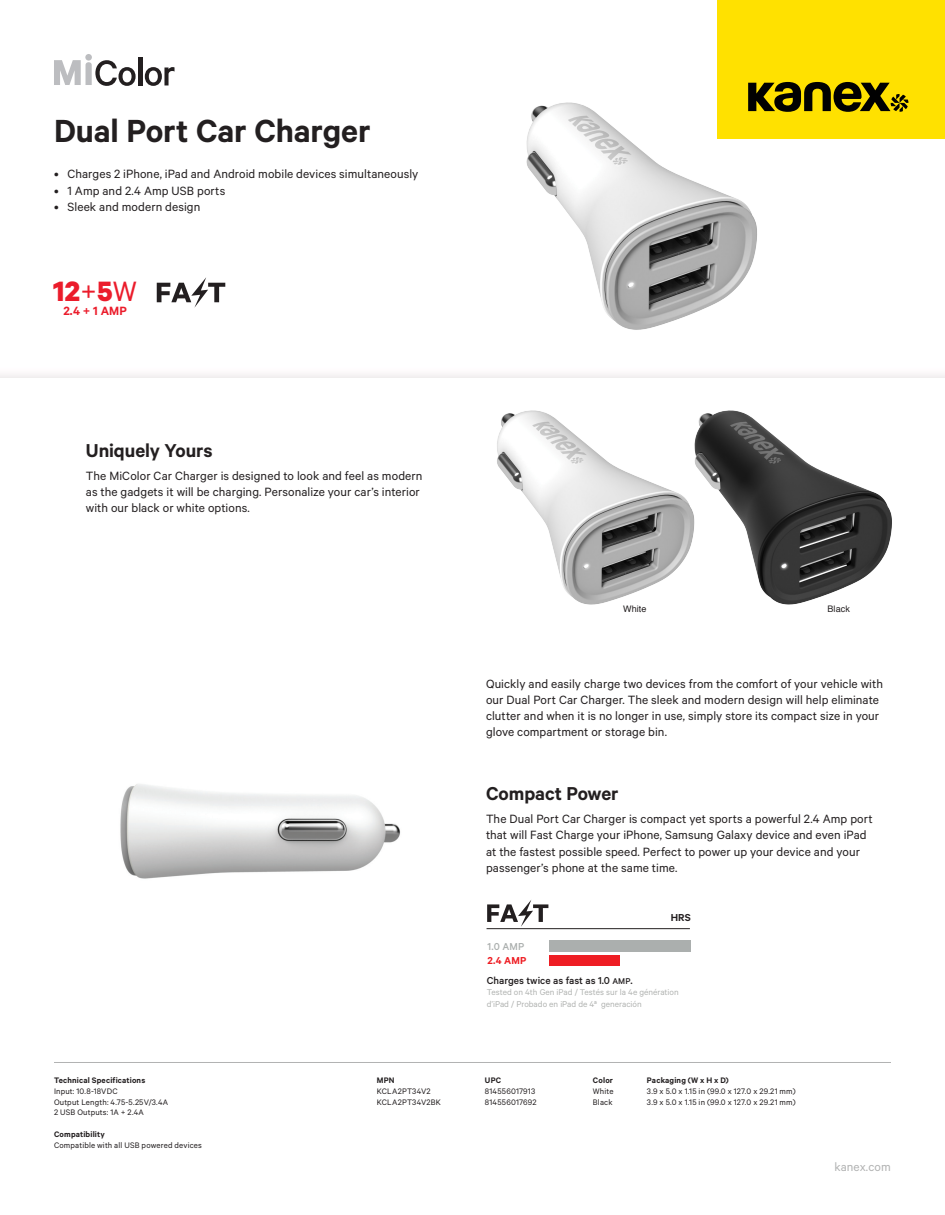
<style>
.page{position:relative;width:945px;height:1215px;background:#fff}
.page>*{position:absolute;margin:0;border:0;box-sizing:border-box;transform-origin:0 0}
.t1{font:600 36px "Calibre";letter-spacing:-.005em;color:#231f20}
.t2{font:700 31.5px "Calibre";color:#eb1c2b}
.t3{font:600 21px "Calibre";letter-spacing:-.005em;color:#231f20}
.t4{font:13.5px/16.2px "Calibre";letter-spacing:.005em;color:#231f20}
.t5{font:13.5px "Calibre";letter-spacing:.005em;color:#b2b3b3}
.t6{font:600 13.5px "Calibre";color:#eb1c2b}
.t7{font:500 11.4px "Calibre";color:#231f20}
.t8{font:600 11.4px "Calibre";color:#ee1d23}
.t9{font:500 11.4px "Calibre";color:#abafae}
.t10{font:600 11.4px "Calibre";color:#231f20}
.t11{font:9.45px/11.4px "Calibre";color:#b2b4b2}
.t12{font:9px/10.8px "Calibre";letter-spacing:.02em;color:#231f20}
.t13{font:600 9px "Calibre";letter-spacing:.02em;color:#231f20}
.t14{font:9px "Helvetica";letter-spacing:.01em;color:#231f20}
.s1{font-weight:400}
.s2{font-size:9.45px}
</style>
<div class="page">
<img style="left:526px;top:102px;width:394px;height:228px">
<img style="left:120px;top:784px;width:280px;height:95px">
<img style="left:497px;top:410px;width:395px;height:195px">
<hr style="left:138px;top:57px;width:4px;height:28px;background:#231f20">
<svg style="left:145px;top:67px;width:30px;height:19px"></svg>
<svg style="left:54px;top:60px;width:82px;height:26px"></svg>
<div style="left:85px;top:54px;width:7px;height:7px;background:#bcbdc0;border-radius:50%"></div>
<hr style="left:54px;top:1062px;width:837px;height:1px;background:#b2b3b3">
<svg style="left:157px;top:277px;width:68px;height:31px"></svg>
<svg style="left:487px;top:900px;width:61px;height:27px"></svg>
<hr style="left:487px;top:928px;width:203px;height:1px;background:#231f20">
<div style="left:550px;top:956px;width:70px;height:10px;background:#ee1d23"></div>
<div style="left:550px;top:941px;width:141px;height:11px;background:#abafae"></div>
<div style="left:1px;top:366px;width:943px;height:12px;background:#fcfafa"></div>
<div style="left:717px;top:0;width:228px;height:138px;background:#ffe100"></div>
<svg style="left:748px;top:82px;width:160px;height:30px"></svg>
<h1 class="t1" style="left:54px;top:109px;width:318px">Dual Port Car Charger</h1>
<p class="t4" style="left:54px;top:166px;width:366px">• Charges 2 iPhone, iPad and Android mobile devices simultaneously</p>
<p class="t4" style="left:54px;top:182px;width:173px">• 1 Amp and 2.4 Amp USB ports</p>
<p class="t4" style="left:54px;top:198px;width:148px">• Sleek and modern design</p>
<h2 class="t2" style="left:53px;top:272px;width:85px">12<span class="s1">+</span>5<span class="s1">W</span></h2>
<p class="t6" style="left:64px;top:303px;width:65px">2.4 + 1 AMP</p>
<h3 class="t3" style="left:86px;top:438px;width:128px">Uniquely Yours</h3>
<p class="t4" style="left:86px;top:467px;width:338px">The MiColor Car Charger is designed to look and feel as modern as the gadgets it will be charging. Personalize your car’s interior with our black or white options.</p>
<p class="t14" style="left:623px;top:602px;width:25px">White</p>
<p class="t14" style="left:827px;top:602px;width:24px">Black</p>
<p class="t4" style="left:486px;top:675px;width:398px">Quickly and easily charge two devices from the comfort of your vehicle with our Dual Port Car Charger. The sleek and modern design will help eliminate clutter and when it is no longer in use, simply store its compact size in your glove compartment or storage bin.</p>
<h3 class="t3" style="left:486px;top:781px;width:134px">Compact Power</h3>
<p class="t4" style="left:486px;top:810px;width:388px">The Dual Port Car Charger is compact yet sports a powerful 2.4 Amp port that will Fast Charge your iPhone, Samsung Galaxy device and even iPad at the fastest possible speed. Perfect to power up your device and your passenger’s phone at the same time.</p>
<p class="t10" style="left:671px;top:910px;width:22px">HRS</p>
<p class="t8" style="left:487px;top:954px;width:41px">2.4 AMP</p>
<p class="t9" style="left:487px;top:940px;width:38px">1.0 AMP</p>
<p class="t7" style="left:487px;top:974px;width:148px">Charges twice as fast as 1.0 <span class="s2">AMP</span>.</p>
<p class="t11" style="left:487px;top:986px;width:194px">Tested on 4th Gen iPad / Testés sur la 4e génération d’iPad / Probado en iPad de 4ª generación</p>
<p class="t13" style="left:54px;top:1075px;width:93px">Technical Specifications</p>
<p class="t12" style="left:54px;top:1085px;width:116px">Input: 10.8-18VDC<br>Output Length: 4.75-5.25V/3.4A<br>2 USB Outputs: 1A + 2.4A</p>
<p class="t13" style="left:54px;top:1129px;width:52px">Compatibility</p>
<p class="t12" style="left:54px;top:1139px;width:150px">Compatible with all USB powered devices</p>
<p class="t13" style="left:377px;top:1075px;width:19px">MPN</p>
<p class="t13" style="left:485px;top:1075px;width:18px">UPC</p>
<p class="t13" style="left:593px;top:1075px;width:22px">Color</p>
<p class="t13" style="left:647px;top:1075px;width:83px">Packaging (W x H x D)</p>
<p class="t12" style="left:377px;top:1085px;width:55px">KCLA2PT34V2</p>
<p class="t12" style="left:485px;top:1085px;width:52px">814556017913</p>
<p class="t12" style="left:593px;top:1085px;width:22px">White</p>
<p class="t12" style="left:647px;top:1085px;width:150px">3.9 x 5.0 x 1.15 in (99.0 x 127.0 x 29.21 mm)</p>
<p class="t12" style="left:377px;top:1096px;width:65px">KCLA2PT34V2BK</p>
<p class="t12" style="left:485px;top:1096px;width:53px">814556017692</p>
<p class="t12" style="left:593px;top:1096px;width:21px">Black</p>
<p class="t12" style="left:647px;top:1096px;width:150px">3.9 x 5.0 x 1.15 in (99.0 x 127.0 x 29.21 mm)</p>
<p class="t5" style="left:835px;top:1159px;width:58px">kanex.com</p>
</div>
